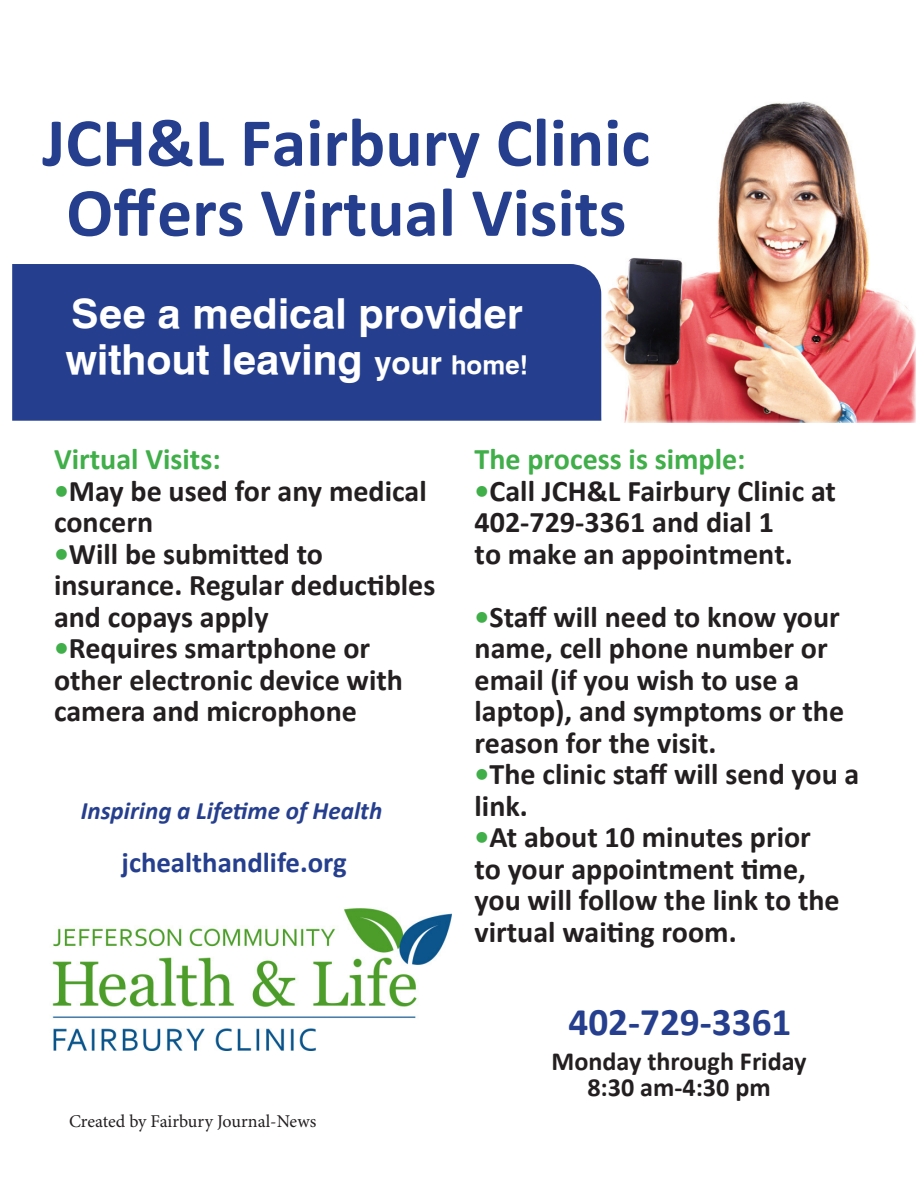
<style>
.page{position:relative;width:918px;height:1188px;background:#fff}
.page>*{position:absolute;margin:0;border:0;box-sizing:border-box;transform-origin:0 0}
.t1{font:700 69.3px/69.9px "Calibri";color:#253f8e;text-align:center}
.t2{font:700 41.4px "Geneva";color:#fff}
.t3{font:700 39.3px "Calibri";color:#253f8e}
.t4{font:700 30px/31.5px "Calibri";color:#231f20}
.t5{font:700 30px "Calibri";color:#40ae49}
.t6{font:700 28.8px "Calibri";color:#253f8e}
.t7{font:700 26.1px "Calibri";color:#231f20}
.t8{font:italic 700 25.2px "Calibri";color:#253f8e}
.t9{font:18px "Minion Pro";color:#231f20}
.s1{font-size:31.8px}
.s2{font-size:25.95px}
.s3{color:#40ae49}
</style>
<div class="page">
<div style="left:12px;top:264px;width:589px;height:157px;background:#253f8e"></div>
<img style="left:603px;top:101px;width:313px;height:322px">
<img style="left:52px;top:908px;width:400px;height:143px">
<p class="t1" style="left:42px;top:107px;width:609px">JCH&amp;L Fairbury Clinic<br>Offers Virtual Visits</p>
<p class="t2" style="left:71px;top:288px;width:453px">See a medical provider</p>
<p class="t2" style="left:66px;top:335px;width:464px">without leaving <span class="s1">your</span> <span class="s2">home!</span></p>
<p class="t5" style="left:54px;top:438px;width:168px">Virtual Visits:</p>
<p class="t4" style="left:54px;top:475px;width:374px"><span class="s3">•</span>May be used for any medical concern</p>
<p class="t4" style="left:54px;top:538px;width:383px"><span class="s3">•</span>Will be submitted to insurance. Regular deductibles and copays apply</p>
<p class="t4" style="left:54px;top:632px;width:351px"><span class="s3">•</span>Requires smartphone or other electronic device with camera and microphone</p>
<p class="t8" style="left:81px;top:793px;width:303px">Inspiring a Lifetime of Health</p>
<p class="t6" style="left:122px;top:842px;width:227px">jchealthandlife.org</p>
<p class="t9" style="left:69px;top:1109px;width:249px">Created by Fairbury Journal-News</p>
<p class="t5" style="left:475px;top:438px;width:273px">The process is simple:</p>
<p class="t4" style="left:475px;top:475px;width:363px"><span class="s3">•</span>Call JCH&amp;L Fairbury Clinic at</p>
<p class="t4" style="left:475px;top:506px;width:320px">402-729-3361 and dial 1 to make an appointment.</p>
<p class="t4" style="left:475px;top:601px;width:371px"><span class="s3">•</span>Staff will need to know your name, cell phone number or email (if you wish to use a laptop), and symptoms or the reason for the visit.</p>
<p class="t4" style="left:475px;top:758px;width:386px"><span class="s3">•</span>The clinic staff will send you a link.</p>
<p class="t4" style="left:475px;top:821px;width:367px"><span class="s3">•</span>At about 10 minutes prior to your appointment time, you will follow the link to the virtual waiting room.</p>
<p class="t3" style="left:568px;top:994px;width:225px">402-729-3361</p>
<p class="t7" style="left:552px;top:1043px;width:257px">Monday through Friday</p>
<p class="t7" style="left:587px;top:1069px;width:185px">8:30 am-4:30 pm</p>
</div>
